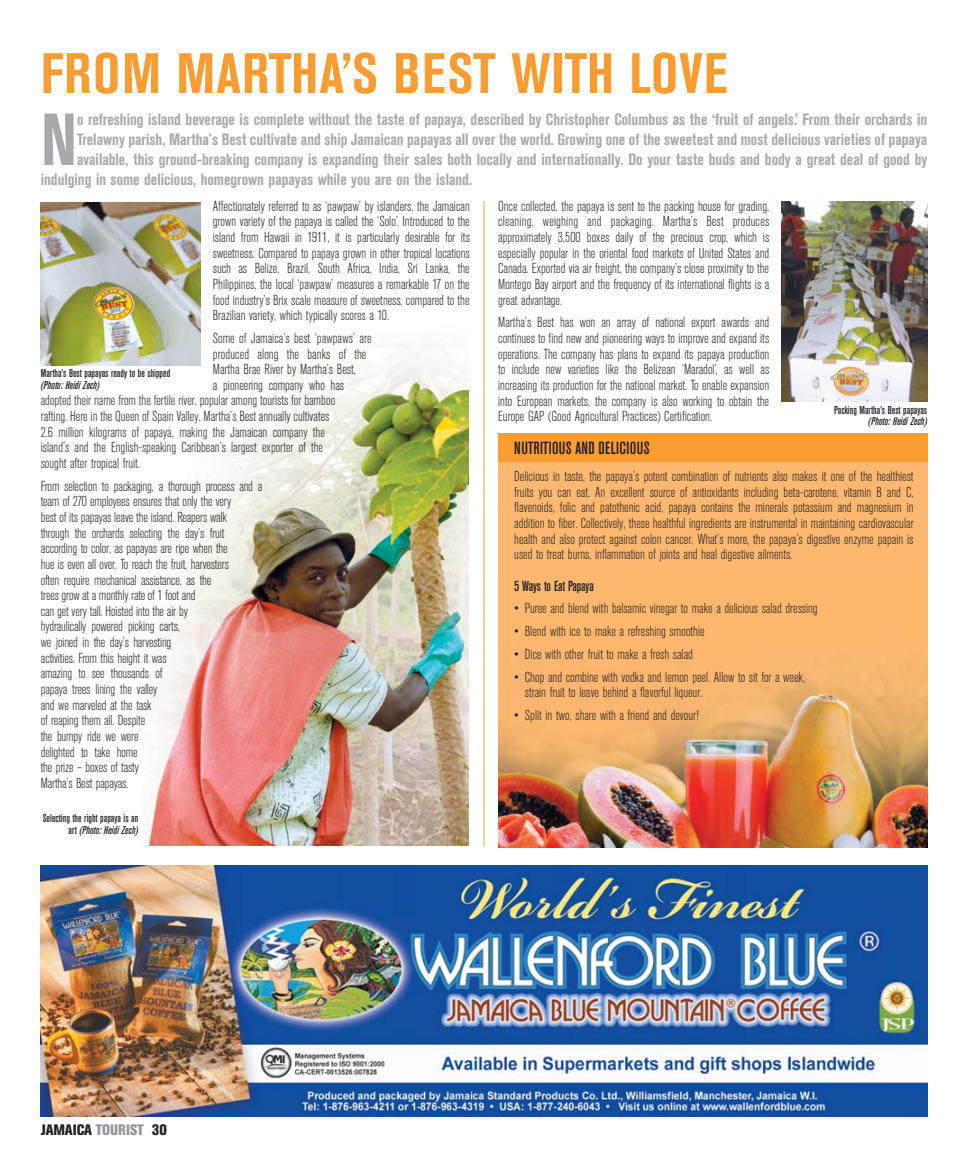
<style>
.page{position:relative;width:968px;height:1170px;background:#fff}
.page>*{position:absolute;margin:0;border:0;box-sizing:border-box;transform-origin:0 0}
.t1{font:700 condensed 72.75px "Akzidenz Grotesk BE";color:#a7a9ac}
.t2{font:700 condensed 56.25px "Akzidenz Grotesk BE";letter-spacing:.02em;color:#f99d33}
.t3{font:500 condensed 17.5px "Akzidenz Grotesk BE";letter-spacing:.025em;color:#231f20}
.t4{font:700 condensed 16.25px "Akzidenz Grotesk BE";color:#a7a9ac}
.t5{font:800 condensed 15px "Akzidenz Grotesk BE";letter-spacing:-.005em;color:#231f20}
.t6{font:300 condensed 14.38px/15.6px "Akzidenz Grotesk BE";color:#231f20;text-align:justify}
.t7{font:500 condensed 14.38px "Akzidenz Grotesk BE";letter-spacing:-.01em;color:#231f20}
.t8{font:500 condensed 11.25px/11.2px "Akzidenz Grotesk BE";color:#231f20;text-align:right}
.t9{font:italic 500 condensed 11.25px "Akzidenz Grotesk BE";color:#231f20}
.s1{font-style:italic}
.s2{color:#939598}
</style>
<div class="page">
<img style="left:140px;top:313px;width:328px;height:532px">
<div style="left:498px;top:435px;width:429px;height:412px;background:#fcb86f"></div>
<img style="left:498px;top:673px;width:429px;height:174px">
<hr style="left:483px;top:201px;width:1px;height:645px;background:#f99d33">
<img style="left:41px;top:865px;width:886px;height:251px">
<div style="left:498px;top:434px;width:429px;height:28px;background:#f99d33"></div>
<img style="left:41px;top:202px;width:159px;height:163px">
<img style="left:781px;top:201px;width:146px;height:200px">
<h2 class="t2" style="left:41px;top:53px;width:688px">FROM MARTHA’S BEST WITH LOVE</h2>
<h1 class="t1" style="left:41px;top:113px;width:38px">N</h1>
<p class="t4" style="left:77px;top:113px;width:851px">o refreshing island beverage is complete without the taste of papaya, described by Christopher Columbus as the ‘fruit of angels.’ From their orchards in</p>
<p class="t4" style="left:77px;top:133px;width:851px">Trelawny parish, Martha’s Best cultivate and ship Jamaican papayas all over the world. Growing one of the sweetest and most delicious varieties of papaya</p>
<p class="t4" style="left:77px;top:153px;width:851px">available, this ground-breaking company is expanding their sales both locally and internationally. Do your taste buds and body a great deal of good by</p>
<p class="t4" style="left:41px;top:173px;width:432px">indulging in some delicious, homegrown papayas while you are on the island.</p>
<p class="t6" style="left:213px;top:199px;width:258px">Affectionately referred to as ‘pawpaw’ by islanders, the Jamaican grown variety of the papaya is called the ‘Solo’. Introduced to the island from Hawaii in 1911, it is particularly desirable for its sweetness. Compared to papaya grown in other tropical locations such as Belize, Brazil, South Africa, India, Sri Lanka, the Philippines, the local ‘pawpaw’ measures a remarkable 17 on the food industry’s Brix scale measure of sweetness, compared to the Brazilian variety, which typically scores a 10.</p>
<p class="t6" style="left:213px;top:331px;width:160px">Some of Jamaica’s best ‘pawpaws’ are</p>
<p class="t6" style="left:213px;top:347px;width:155px">produced along the banks of the</p>
<p class="t6" style="left:213px;top:362px;width:144px">Martha Brae River by Martha’s Best,</p>
<p class="t6" style="left:213px;top:378px;width:133px">a pioneering company who has</p>
<p class="t6" style="left:41px;top:394px;width:296px">adopted their name from the fertile river, popular among tourists for bamboo</p>
<p class="t6" style="left:41px;top:409px;width:290px">rafting. Here in the Queen of Spain Valley, Martha’s Best annually cultivates</p>
<p class="t6" style="left:41px;top:425px;width:285px">2.6 million kilograms of papaya, making the Jamaican company the</p>
<p class="t6" style="left:41px;top:440px;width:284px">island’s and the English-speaking Caribbean’s largest exporter of the</p>
<p class="t6" style="left:41px;top:456px;width:101px">sought after tropical fruit.</p>
<p class="t6" style="left:41px;top:479px;width:223px;text-align:left">From selection to packaging, a thorough process and a team of 270 employees ensures that only the very<br>best of its papayas leave the island. Reapers walk<br>through the orchards selecting the day’s fruit according to color, as papayas are ripe when the<br>hue is even all over. To reach the fruit, harvesters<br>often require mechanical assistance, as the<br>trees grow at a monthly rate of 1 foot and<br>can get very tall. Hoisted into the air by<br>hydraulically powered picking carts,<br>we joined in the day’s harvesting<br>activities. From this height it was<br>amazing to see thousands of<br>papaya trees lining the valley<br>and we marveled at the task<br>of reaping them all. Despite<br>the bumpy ride we were<br>delighted to take home<br>the prize – boxes of tasty<br>Martha’s Best papayas.</p>
<p class="t8" style="left:41px;top:368px;width:131px">Martha’s Best papayas ready to be shipped</p>
<p class="t9" style="left:41px;top:380px;width:60px">(Photo: Heidi Zech)</p>
<p class="t8" style="left:43px;top:813px;width:97px">Selecting the right papaya is an art <span class="s1">(Photo: Heidi Zech)</span></p>
<p class="t6" style="left:498px;top:199px;width:272px">Once collected, the papaya is sent to the packing house for grading, cleaning, weighing and packaging. Martha’s Best produces approximately 3,500 boxes daily of the precious crop, which is especially popular in the oriental food markets of United States and Canada. Exported via air freight, the company’s close proximity to the Montego Bay airport and the frequency of its international flights is a great advantage.</p>
<p class="t6" style="left:498px;top:315px;width:272px">Martha’s Best has won an array of national export awards and continues to find new and pioneering ways to improve and expand its operations. The company has plans to expand its papaya production to include new varieties like the Belizean ‘Maradol’, as well as increasing its production for the national market. To enable expansion into European markets, the company is also working to obtain the Europe GAP (Good Agricultural Practices) Certification.</p>
<p class="t3" style="left:514px;top:442px;width:137px">NUTRITIOUS AND DELICIOUS</p>
<p class="t8" style="left:834px;top:405px;width:94px">Packing Martha’s Best papayas</p>
<p class="t9" style="left:868px;top:417px;width:60px">(Photo: Heidi Zech)</p>
<p class="t6" style="left:514px;top:469px;width:401px">Delicious in taste, the papaya’s potent combination of nutrients also makes it one of the healthiest fruits you can eat. An excellent source of antioxidants including beta-carotene, vitamin B and C, flavenoids, folic and patothenic acid, papaya contains the minerals potassium and magnesium in addition to fiber. Collectively, these healthful ingredients are instrumental in maintaining cardiovascular health and also protect against colon cancer. What’s more, the papaya’s digestive enzyme papain is used to treat burns, inflammation of joints and heal digestive ailments.</p>
<p class="t7" style="left:514px;top:580px;width:81px">5 Ways to Eat Papaya</p>
<p class="t6" style="left:514px;top:601px;width:305px">• Puree and blend with balsamic vinegar to make a delicious salad dressing</p>
<p class="t6" style="left:514px;top:624px;width:192px">• Blend with ice to make a refreshing smoothie</p>
<p class="t6" style="left:514px;top:647px;width:180px">• Dice with other fruit to make a fresh salad</p>
<p class="t6" style="left:525px;top:669px;width:282px;text-indent:-11px">• Chop and combine with vodka and lemon peel. Allow to sit for a week, strain fruit to leave behind a flavorful liqueur.</p>
<p class="t6" style="left:514px;top:708px;width:186px">• Split in two, share with a friend and devour!</p>
<p class="t5" style="left:41px;top:1123px;width:128px">JAMAICA <span class="s2">TOURIST</span> 30</p>
</div>
